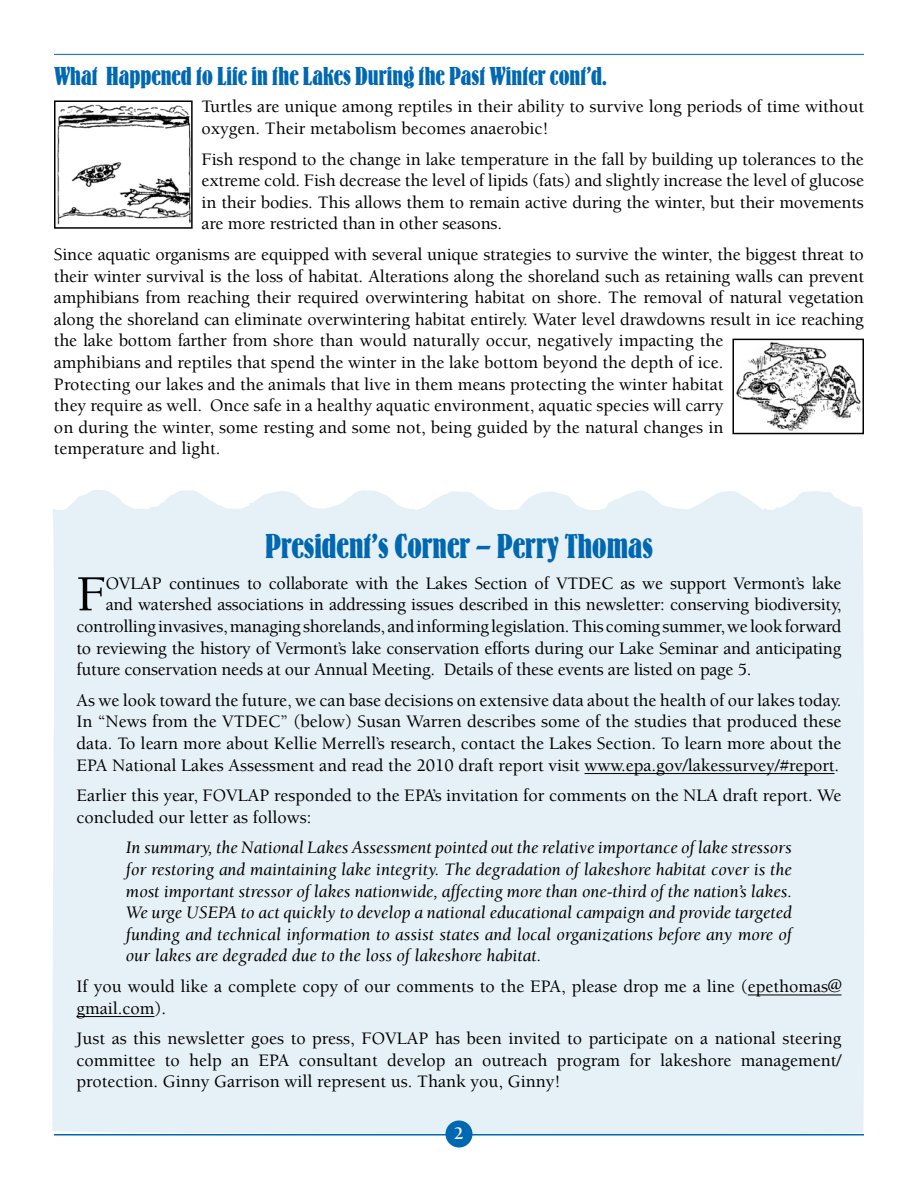
<style>
.page{position:relative;width:918px;height:1188px;background:#fff}
.page>*{position:absolute;margin:0;border:0;box-sizing:border-box;transform-origin:0 0}
.t1{font:500 52.05px "Berkeley";color:#000}
.t2{font:700 condensed 36px "Bernhard Ant D";color:#0067b1}
.t3{font:700 condensed 27px "Bernhard Ant D";color:#0067b1}
.t4{font:500 18px/21.6px "Berkeley";letter-spacing:-.01em;color:#000}
.t5{font:italic 18px/21.6px "Berkeley";color:#000;text-align:justify}
.t6{font:700 18px "Berkeley";color:#fff}
</style>
<div class="page">
<div style="left:52px;top:490px;width:812px;height:644px;background:#e6f0f7"></div>
<hr style="left:54px;top:1134px;width:810px;height:2px;background:#0067b1">
<div style="left:446px;top:1120px;width:26px;height:28px;background:#0067b1;border-radius:50%"></div>
<hr style="left:54px;top:54px;width:810px;height:1px;background:#0067b1">
<hr style="left:585px;top:773px;width:250px;height:1px;background:#000">
<hr style="left:748px;top:995px;width:94px;height:1px;background:#000">
<hr style="left:76px;top:1016px;width:78px;height:1px;background:#000">
<img style="left:57px;top:104px;width:133px;height:121px">
<div style="left:54px;top:100px;width:139px;height:129px;border:2px solid #000"></div>
<img style="left:736px;top:342px;width:125px;height:89px">
<div style="left:732px;top:339px;width:132px;height:95px;border:2px solid #000"></div>
<h3 class="t3" style="left:54px;top:61px;width:554px">What Happened to Life in the Lakes During the Past Winter cont’d.</h3>
<p class="t4" style="left:202px;top:96px;width:664px">Turtles are unique among reptiles in their ability to survive long periods of time without oxygen. Their metabolism becomes anaerobic!</p>
<p class="t4" style="left:202px;top:149px;width:664px;text-align:justify">Fish respond to the change in lake temperature in the fall by building up tolerances to the extreme cold. Fish decrease the level of lipids (fats) and slightly increase the level of glucose in their bodies. This allows them to remain active during the winter, but their movements are more restricted than in other seasons.</p>
<p class="t4" style="left:54px;top:244px;width:812px">Since aquatic organisms are equipped with several unique strategies to survive the winter, the biggest threat to their winter survival is the loss of habitat. Alterations along the shoreland such as retaining walls can prevent amphibians from reaching their required overwintering habitat on shore. The removal of natural vegetation along the shoreland can eliminate overwintering habitat entirely. Water level drawdowns result in ice reaching the lake bottom farther from shore than would naturally occur, negatively impacting the<br>amphibians and reptiles that spend the winter in the lake bottom beyond the depth of ice.<br>Protecting our lakes and the animals that live in them means protecting the winter habitat<br>they require as well. Once safe in a healthy aquatic environment, aquatic species will carry<br>on during the winter, some resting and some not, being guided by the natural changes in<br>temperature and light.</p>
<h2 class="t2" style="left:265px;top:527px;width:389px">President’s Corner – Perry Thomas</h2>
<h1 class="t1" style="left:76px;top:567px;width:31px">F</h1>
<p class="t4" style="left:106px;top:573px;width:737px">OVLAP continues to collaborate with the Lakes Section of VTDEC as we support Vermont’s lake</p>
<p class="t4" style="left:106px;top:594px;width:737px">and watershed associations in addressing issues described in this newsletter: conserving biodiversity,</p>
<p class="t4" style="left:76px;top:616px;width:767px">controlling invasives, managing shorelands, and informing legislation. This coming summer, we look forward</p>
<p class="t4" style="left:76px;top:637px;width:766px">to reviewing the history of Vermont’s lake conservation efforts during our Lake Seminar and anticipating</p>
<p class="t4" style="left:76px;top:659px;width:676px">future conservation needs at our Annual Meeting. Details of these events are listed on page 5.</p>
<p class="t4" style="left:76px;top:690px;width:767px;text-align:justify">As we look toward the future, we can base decisions on extensive data about the health of our lakes today.<br>In “News from the VTDEC” (below) Susan Warren describes some of the studies that produced these data. To learn more about Kellie Merrell’s research, contact the Lakes Section. To learn more about the EPA National Lakes Assessment and read the 2010 draft report visit www.epa.gov/lakessurvey/#report.</p>
<p class="t4" style="left:76px;top:785px;width:767px">Earlier this year, FOVLAP responded to the EPA’s invitation for comments on the NLA draft report. We concluded our letter as follows:</p>
<p class="t5" style="left:126px;top:837px;width:667px">In summary, the National Lakes Assessment pointed out the relative importance of lake stressors for restoring and maintaining lake integrity. The degradation of lakeshore habitat cover is the most important stressor of lakes nationwide, affecting more than one-third of the nation’s lakes.<br>We urge USEPA to act quickly to develop a national educational campaign and provide targeted funding and technical information to assist states and local organizations before any more of our lakes are degraded due to the loss of lakeshore habitat.</p>
<p class="t4" style="left:76px;top:976px;width:766px">If you would like a complete copy of our comments to the EPA, please drop me a line (epethomas@ gmail.com).</p>
<p class="t4" style="left:76px;top:1028px;width:766px;text-align:justify">Just as this newsletter goes to press, FOVLAP has been invited to participate on a national steering committee to help an EPA consultant develop an outreach program for lakeshore management/ protection. Ginny Garrison will represent us. Thank you, Ginny!</p>
<p class="t6" style="left:454px;top:1124px;width:11px">2</p>
</div>
